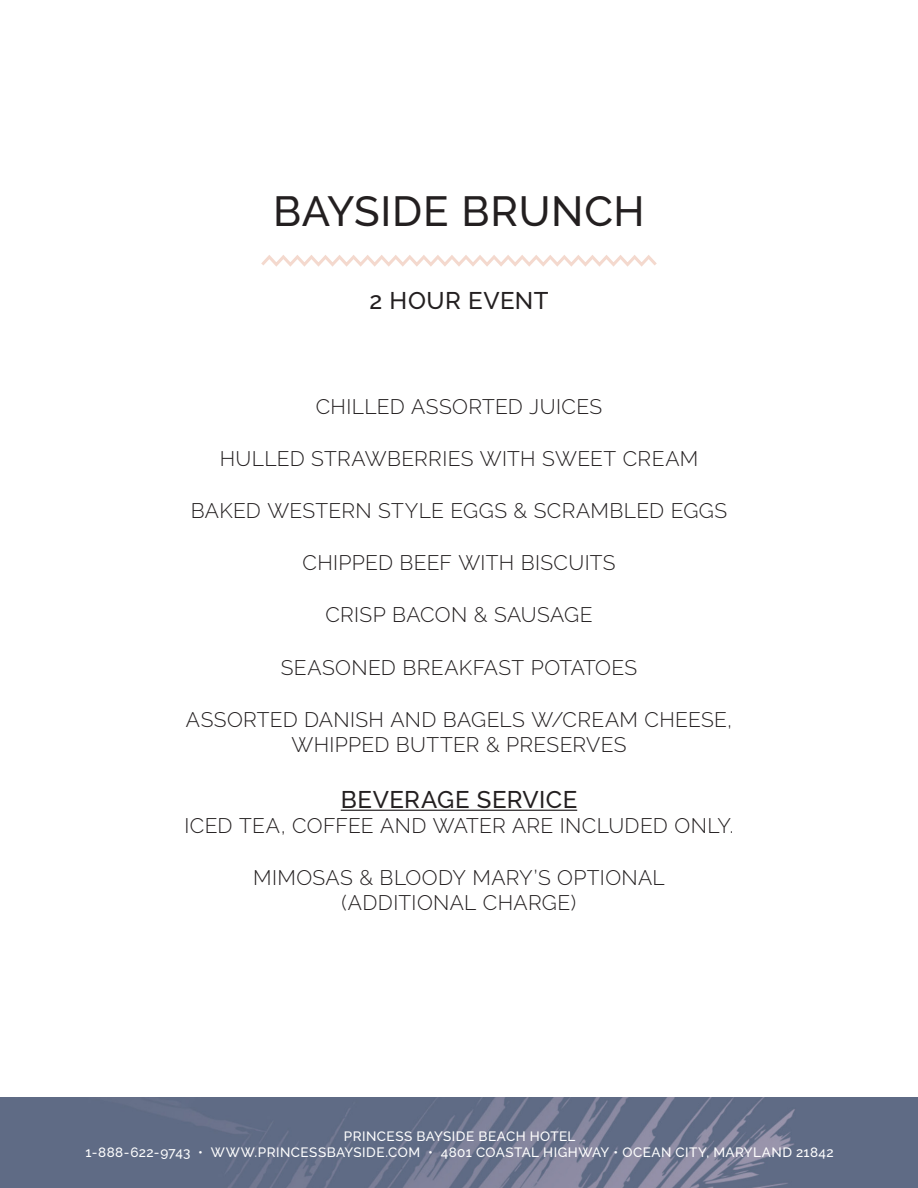
<style>
.page{position:relative;width:918px;height:1188px;background:#fff}
.page>*{position:absolute;margin:0;border:0;box-sizing:border-box;transform-origin:0 0}
.t1{font:500 42px "Raleway";letter-spacing:.015em;color:#231f20}
.t2{font:500 24px "Raleway";letter-spacing:.02em;color:#231f20}
.Body{font:300 21px/25.2px "Raleway";letter-spacing:.015em;color:#231f20;text-align:center}
.t3{font:500 13.5px "Raleway";letter-spacing:.035em;color:#fff}
</style>
<div class="page">
<img style="left:0;top:1097px;width:918px;height:91px">
<hr style="left:341px;top:810px;width:236px;height:1px;background:#231f20">
<svg style="left:261px;top:255px;width:396px;height:12px"></svg>
<p class="t1" style="left:273px;top:187px;width:373px">BAYSIDE BRUNCH</p>
<p class="t2" style="left:370px;top:287px;width:180px">2 HOUR EVENT</p>
<p class="Body" style="left:316px;top:394px;width:288px">CHILLED ASSORTED JUICES</p>
<p class="Body" style="left:220px;top:446px;width:480px">HULLED STRAWBERRIES WITH SWEET CREAM</p>
<p class="Body" style="left:191px;top:498px;width:538px">BAKED WESTERN STYLE EGGS &amp; SCRAMBLED EGGS</p>
<p class="Body" style="left:303px;top:550px;width:314px">CHIPPED BEEF WITH BISCUITS</p>
<p class="Body" style="left:325px;top:602px;width:269px">CRISP BACON &amp; SAUSAGE</p>
<p class="Body" style="left:281px;top:655px;width:358px">SEASONED BREAKFAST POTATOES</p>
<p class="Body" style="left:186px;top:707px;width:548px">ASSORTED DANISH AND BAGELS W/CREAM CHEESE,<br>WHIPPED BUTTER &amp; PRESERVES</p>
<p class="t2" style="left:341px;top:786px;width:238px">BEVERAGE SERVICE</p>
<p class="Body" style="left:185px;top:813px;width:550px">ICED TEA, COFFEE AND WATER ARE INCLUDED ONLY.</p>
<p class="Body" style="left:253px;top:865px;width:413px">MIMOSAS &amp; BLOODY MARY’S OPTIONAL (ADDITIONAL CHARGE)</p>
<p class="t3" style="left:344px;top:1128px;width:233px">PRINCESS BAYSIDE BEACH HOTEL</p>
<p class="t3" style="left:86px;top:1145px;width:750px">1-888-622-9743 • WWW.PRINCESSBAYSIDE.COM • 4801 COASTAL HIGHWAY • OCEAN CITY, MARYLAND 21842</p>
</div>
